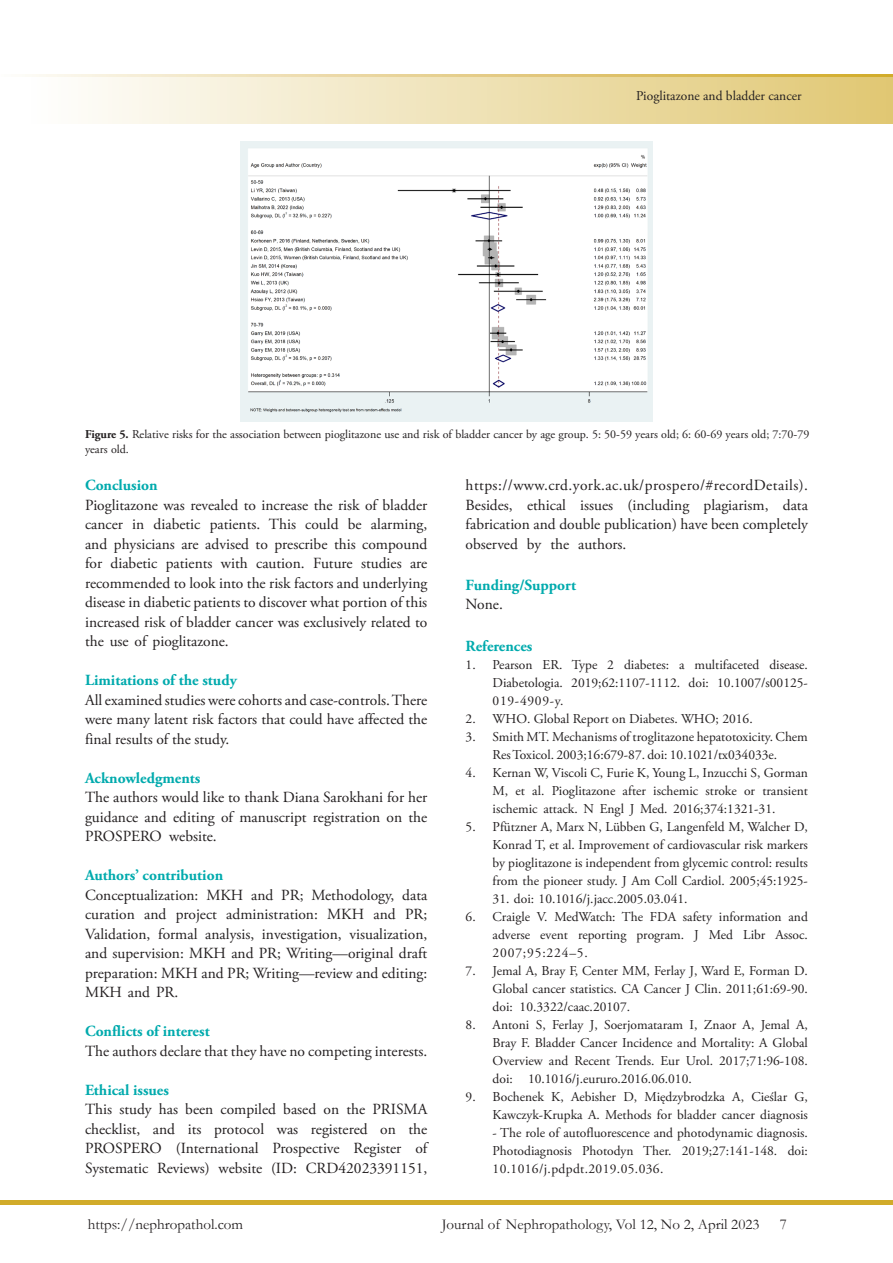
<style>
.page{position:relative;width:893px;height:1263px;background:#fff}
.page>*{position:absolute;margin:0;border:0;box-sizing:border-box;transform-origin:0 0}
.Pa8{font:15.45px/19.5px "Adobe Garamond Pro";color:#231f20;text-align:justify}
.Body_Text{font:700 15.45px "Adobe Garamond Pro";color:#00aaad}
.t1{font:15px "Garamond";color:#231f20}
.t2{font:13.5px/18px "Adobe Garamond Pro";color:#231f20;text-align:justify}
.t3{font:12px/15px "Adobe Garamond Pro";color:#231f20}
.s1{font-weight:700}
</style>
<div class="page">
<hr style="left:0;top:1200px;width:893px;height:4px;background:#d1ab2a">
<div style="left:0;top:77px;width:893px;height:46px;background:linear-gradient(to right,#fff,#e0c773)"></div>
<svg style="left:32px;top:75px;width:861px;height:2px;background:#e5cf8b"></svg>
<img style="left:240px;top:142px;width:413px;height:280px">
<p class="t2" style="left:636px;top:87px;width:167px">Pioglitazone and bladder cancer</p>
<p class="t3" style="left:85px;top:427px;width:726px"><span class="s1">Figure 5.</span> Relative risks for the association between pioglitazone use and risk of bladder cancer by age group. 5: 50-59 years old; 6: 60-69 years old; 7:70-79 years old.</p>
<p class="Body_Text" style="left:85px;top:476px;width:74px">Conclusion</p>
<p class="Pa8" style="left:85px;top:496px;width:344px">Pioglitazone was revealed to increase the risk of bladder cancer in diabetic patients. This could be alarming, and physicians are advised to prescribe this compound for diabetic patients with caution. Future studies are recommended to look into the risk factors and underlying disease in diabetic patients to discover what portion of this increased risk of bladder cancer was exclusively related to the use of pioglitazone.</p>
<p class="Body_Text" style="left:85px;top:671px;width:153px">Limitations of the study</p>
<p class="Pa8" style="left:85px;top:691px;width:344px">All examined studies were cohorts and case-controls. There were many latent risk factors that could have affected the final results of the study.</p>
<p class="Body_Text" style="left:85px;top:769px;width:117px">Acknowledgments</p>
<p class="Pa8" style="left:85px;top:788px;width:344px">The authors would like to thank Diana Sarokhani for her guidance and editing of manuscript registration on the PROSPERO website.</p>
<p class="Body_Text" style="left:85px;top:866px;width:140px">Authors’ contribution</p>
<p class="Pa8" style="left:85px;top:886px;width:344px">Conceptualization: MKH and PR; Methodology, data curation and project administration: MKH and PR; Validation, formal analysis, investigation, visualization, and supervision: MKH and PR; Writing—original draft preparation: MKH and PR; Writing—review and editing:<br>MKH and PR.</p>
<p class="Body_Text" style="left:85px;top:1022px;width:126px">Conflicts of interest</p>
<p class="Pa8" style="left:85px;top:1042px;width:344px">The authors declare that they have no competing interests.</p>
<p class="Body_Text" style="left:85px;top:1081px;width:85px">Ethical issues</p>
<p class="Pa8" style="left:85px;top:1100px;width:344px">This study has been compiled based on the PRISMA checklist, and its protocol was registered on the PROSPERO (International Prospective Register of Systematic Reviews) website (ID: CRD42023391151,</p>
<p class="Pa8" style="left:466px;top:476px;width:344px">https://www.crd.york.ac.uk/prospero/#recordDetails).<br>Besides, ethical issues (including plagiarism, data fabrication and double publication) have been completely observed by the authors.</p>
<p class="Body_Text" style="left:466px;top:576px;width:112px">Funding/Support</p>
<p class="Pa8" style="left:466px;top:595px;width:39px">None.</p>
<p class="Body_Text" style="left:466px;top:637px;width:68px">References</p>
<p class="t2" style="left:493px;top:656px;width:317px;text-indent:-27px">1. Pearson ER. Type 2 diabetes: a multifaceted disease.<br>Diabetologia. 2019;62:1107-1112. doi: 10.1007/s00125- 019-4909-y.</p>
<p class="t2" style="left:466px;top:710px;width:289px">2. WHO. Global Report on Diabetes. WHO; 2016.</p>
<p class="t2" style="left:466px;top:728px;width:344px;text-align:center">3. Smith MT. Mechanisms of troglitazone hepatotoxicity. Chem<br>Res Toxicol. 2003;16:679-87. doi: 10.1021/tx034033e.</p>
<p class="t2" style="left:493px;top:764px;width:317px;text-indent:-27px">4. Kernan W, Viscoli C, Furie K, Young L, Inzucchi S, Gorman M, et al. Pioglitazone after ischemic stroke or transient ischemic attack. N Engl J Med. 2016;374:1321-31.</p>
<p class="t2" style="left:493px;top:818px;width:317px;text-indent:-27px">5. Pfützner A, Marx N, Lübben G, Langenfeld M, Walcher D, Konrad T, et al. Improvement of cardiovascular risk markers by pioglitazone is independent from glycemic control: results from the pioneer study. J Am Coll Cardiol. 2005;45:1925-</p>
<p class="t2" style="left:493px;top:890px;width:196px">31. doi: 10.1016/j.jacc.2005.03.041.</p>
<p class="t2" style="left:493px;top:908px;width:317px;text-indent:-27px">6. Craigle V. MedWatch: The FDA safety information and adverse event reporting program. J Med Libr Assoc.<br>2007;95:224–5.</p>
<p class="t2" style="left:493px;top:962px;width:317px;text-indent:-27px">7. Jemal A, Bray F, Center MM, Ferlay J, Ward E, Forman D.<br>Global cancer statistics. CA Cancer J Clin. 2011;61:69-90. doi: 10.3322/caac.20107.</p>
<p class="t2" style="left:493px;top:1016px;width:317px;text-indent:-27px">8. Antoni S, Ferlay J, Soerjomataram I, Znaor A, Jemal A, Bray F. Bladder Cancer Incidence and Mortality: A Global Overview and Recent Trends. Eur Urol. 2017;71:96-108. doi: 10.1016/j.eururo.2016.06.010.</p>
<p class="t2" style="left:466px;top:1088px;width:344px;text-align:right">9. Bochenek K, Aebisher D, Międzybrodzka A, Cieślar G,<br>Kawczyk-Krupka A. Methods for bladder cancer diagnosis</p>
<p class="t2" style="left:493px;top:1124px;width:317px">- The role of autofluorescence and photodynamic diagnosis.<br>Photodiagnosis Photodyn Ther. 2019;27:141-148. doi:<br>10.1016/j.pdpdt.2019.05.036.</p>
<p class="t1" style="left:88px;top:1214px;width:157px">https://nephropathol.com</p>
<p class="t1" style="left:442px;top:1214px;width:319px">Journal of Nephropathology, Vol 12, No 2, April 2023</p>
<p class="t1" style="left:780px;top:1214px;width:9px">7</p>
</div>
